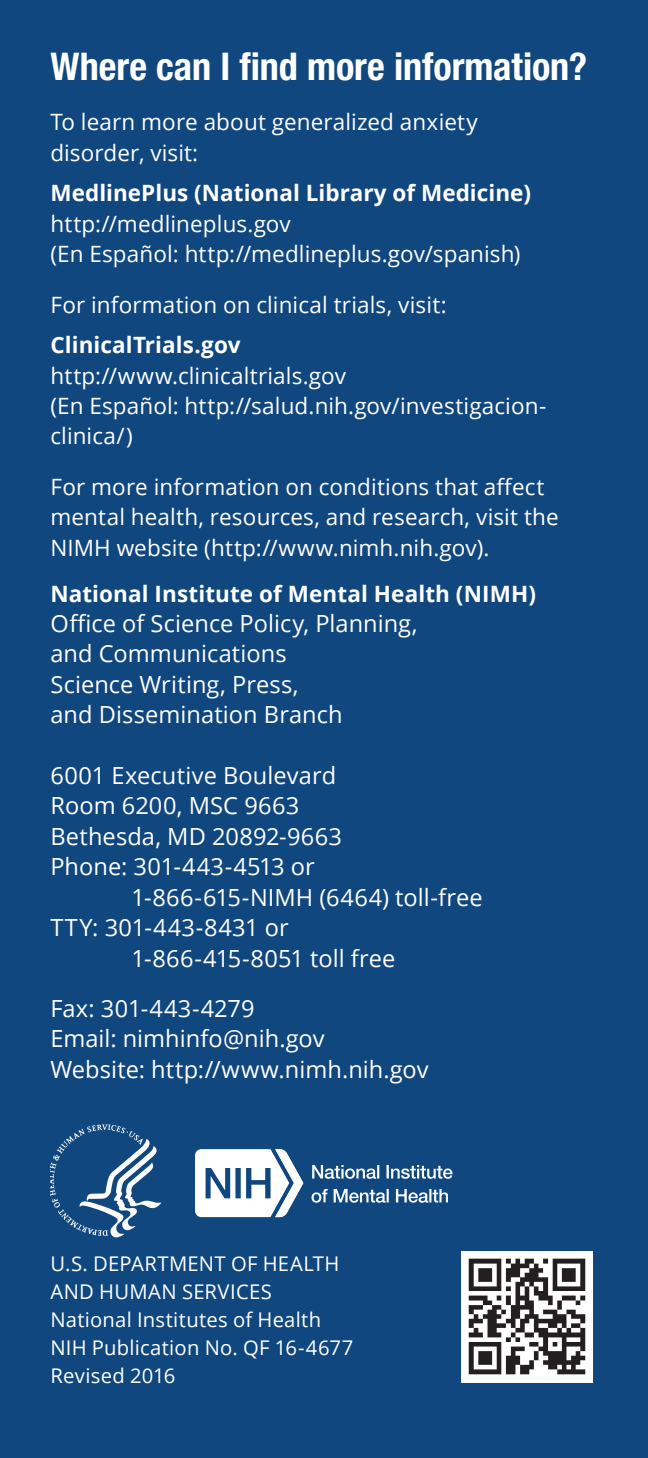
<style>
.page{position:relative;width:648px;height:1458px;background:#fff}
.page>*{position:absolute;margin:0;border:0;box-sizing:border-box;transform-origin:0 0}
.t1{font:700 condensed 38.25px "Helvetica Neue LT Std";color:#fff}
.t2{font:23.62px/30.6px "Open Sans";letter-spacing:.005em;color:#fff}
.t3{font:22.5px/30.4px "Open Sans";letter-spacing:.005em;color:#fff}
.t4{font:700 22.5px "Open Sans";color:#fff}
.t5{font:20.25px/28.1px "Open Sans";letter-spacing:.01em;color:#fff}
</style>
<div class="page">
<hr style="left:646px;top:0;width:2px;height:1458px;background:#0d467d">
<div style="left:0;top:0;width:647px;height:1458px;background:#10477f"></div>
<svg style="left:51px;top:1124px;width:110px;height:113px"></svg>
<svg style="left:195px;top:1149px;width:108px;height:68px"></svg>
<svg style="left:312px;top:1189px;width:136px;height:14px"></svg>
<svg style="left:312px;top:1165px;width:141px;height:14px"></svg>
<img style="left:461px;top:1251px;width:132px;height:131px">
<h2 class="t1" style="left:50px;top:43px;width:538px">Where can I find more information?</h2>
<p class="t3" style="left:50px;top:107px;width:429px">To learn more about generalized anxiety disorder, visit:</p>
<h3 class="t4" style="left:50px;top:177px;width:482px">MedlinePlus (National Library of Medicine)</h3>
<p class="t3" style="left:50px;top:208px;width:242px">http://medlineplus.gov</p>
<p class="t3" style="left:50px;top:238px;width:472px">(En Español: http://medlineplus.gov/spanish)</p>
<p class="t3" style="left:50px;top:289px;width:398px">For information on clinical trials, visit:</p>
<h3 class="t4" style="left:50px;top:329px;width:192px">ClinicalTrials.gov</h3>
<p class="t3" style="left:50px;top:360px;width:297px">http://www.clinicaltrials.gov</p>
<p class="t3" style="left:50px;top:390px;width:497px">(En Español: http://salud.nih.gov/investigacion&shy;clinica/)</p>
<p class="t3" style="left:50px;top:471px;width:510px">For more information on conditions that affect mental health, resources, and research, visit the<br>NIMH website (http://www.nimh.nih.gov).</p>
<h3 class="t4" style="left:50px;top:578px;width:487px">National Institute of Mental Health (NIMH)</h3>
<p class="t2" style="left:50px;top:607px;width:369px">Office of Science Policy, Planning, and Communications<br>Science Writing, Press,<br>and Dissemination Branch</p>
<p class="t2" style="left:50px;top:760px;width:287px">6001 Executive Boulevard</p>
<p class="t2" style="left:50px;top:790px;width:250px">Room 6200, MSC 9663</p>
<p class="t2" style="left:50px;top:820px;width:293px">Bethesda, MD 20892-9663</p>
<p class="t2" style="left:50px;top:851px;width:266px">Phone: 301-443-4513 or</p>
<p class="t2" style="left:131px;top:881px;width:353px">1-866-615-NIMH (6464) toll-free</p>
<p class="t2" style="left:50px;top:912px;width:240px">TTY: 301-443-8431 or</p>
<p class="t2" style="left:131px;top:942px;width:266px">1-866-415-8051 toll free</p>
<p class="t2" style="left:50px;top:993px;width:206px">Fax: 301-443-4279</p>
<p class="t2" style="left:50px;top:1023px;width:276px">Email: nimhinfo@nih.gov</p>
<p class="t2" style="left:50px;top:1053px;width:380px">Website: http://www.nimh.nih.gov</p>
<p class="t5" style="left:50px;top:1249px;width:304px">U.S. DEPARTMENT OF HEALTH<br>AND HUMAN SERVICES<br>National Institutes of Health<br>NIH Publication No. QF 16-4677<br>Revised 2016</p>
</div>
